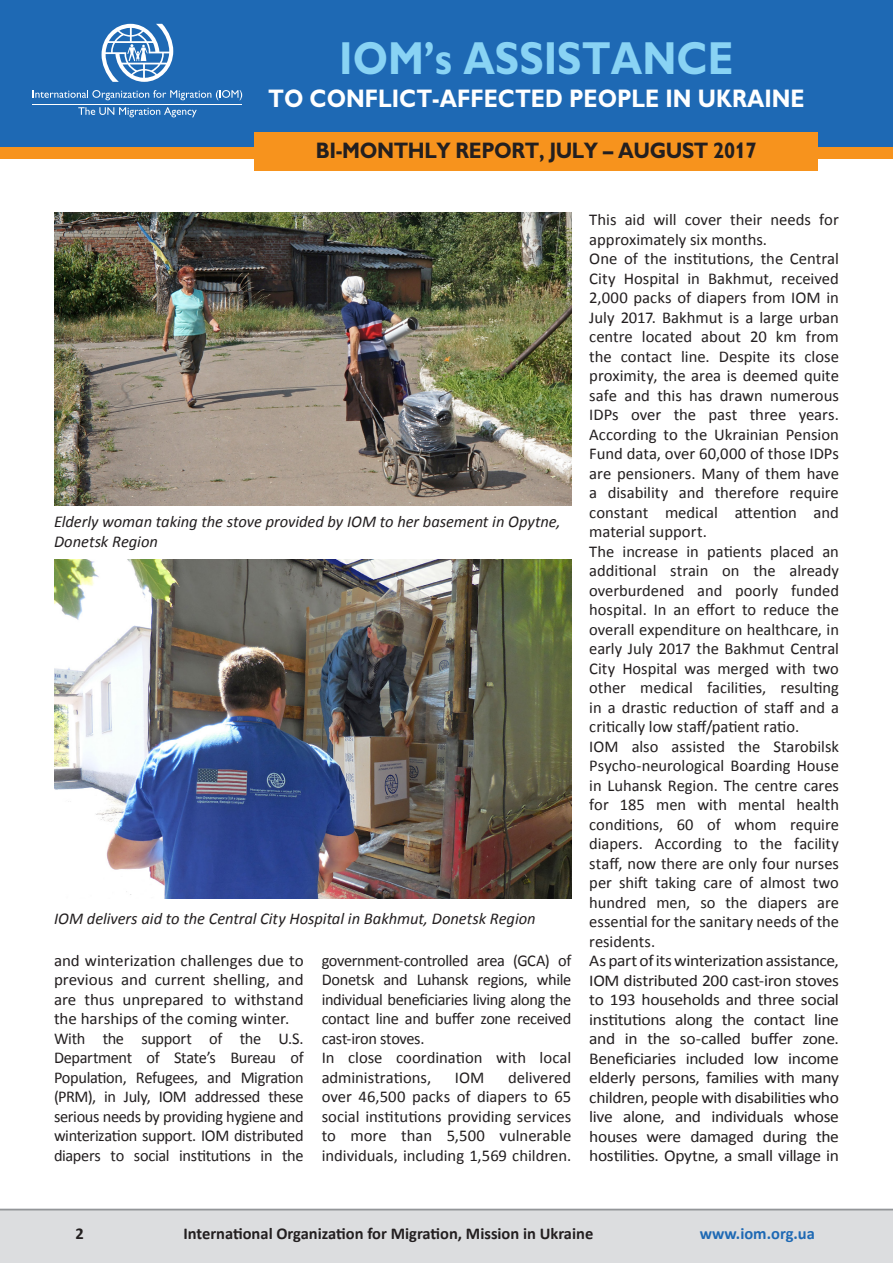
<style>
.page{position:relative;width:893px;height:1263px;background:#fff}
.page>*{position:absolute;margin:0;border:0;box-sizing:border-box;transform-origin:0 0}
.t1{font:700 46.5px "Gill Sans C";color:#89d3f4;scale:.87 1}
.t2{font:700 25.5px "Gill Sans C";color:#fff;scale:.87 1}
.t3{font:700 22.5px "Gill Sans C";letter-spacing:-.02em;color:#231f20;scale:.9 1}
.t4{font:16.5px/19.5px "Calibri";letter-spacing:-.005em;color:#231f20;text-align:justify}
.t5{font:16.5px/19.5px "Calibri";letter-spacing:-.005em;color:#231f20;text-align:justify;scale:1.06 1}
.t6{font:italic 16.5px/19.5px "Calibri";letter-spacing:-.005em;color:#231f20}
.t7{font:700 16.5px "Calibri";color:#231f20}
.t8{font:700 16.5px "Calibri";color:#1e69b4}
</style>
<div class="page">
<img style="left:54px;top:213px;width:517px;height:292px">
<img style="left:54px;top:560px;width:517px;height:338px">
<div style="left:0;top:1209px;width:893px;height:54px;background:#dcdddf"></div>
<hr style="left:0;top:1209px;width:893px;height:1px;background:#939598">
<div style="left:0;top:0;width:893px;height:151px;background:#1e69b4"></div>
<div style="left:0;top:147px;width:893px;height:11px;background:#f7931d"></div>
<div style="left:255px;top:132px;width:563px;height:39px;background:#f7931d"></div>
<svg style="left:102px;top:24px;width:71px;height:58px"></svg>
<hr style="left:32px;top:104px;width:210px;height:1px;background:#fff">
<svg style="left:33px;top:90px;width:209px;height:10px"></svg>
<svg style="left:78px;top:107px;width:119px;height:10px"></svg>
<h1 class="t1" style="left:339px;top:32px;width:455px">IOM’s ASSISTANCE</h1>
<h2 class="t2" style="left:268px;top:84px;width:618px">TO CONFLICT-AFFECTED PEOPLE IN UKRAINE</h2>
<h3 class="t3" style="left:316px;top:138px;width:491px">BI-MONTHLY REPORT, JULY – AUGUST 2017</h3>
<p class="t6" style="left:54px;top:511px;width:508px">Elderly woman taking the stove provided by IOM to her basement in Opytne,<br>Donetsk Region</p>
<p class="t6" style="left:54px;top:908px;width:483px">IOM delivers aid to the Central City Hospital in Bakhmut, Donetsk Region</p>
<p class="t4" style="left:54px;top:950px;width:251px">and winterization challenges due to previous and current shelling, and are thus unprepared to withstand the harships of the coming winter.</p>
<p class="t4" style="left:54px;top:1028px;width:251px">With the support of the U.S.<br>Department of State’s Bureau of Population, Refugees, and Migration (PRM), in July, IOM addressed these serious needs by providing hygiene and winterization support. IOM distributed diapers to social institutions in the</p>
<p class="t4" style="left:322px;top:950px;width:251px">government-controlled area (GCA) of Donetsk and Luhansk regions, while individual beneficiaries living along the contact line and buffer zone received cast-iron stoves.</p>
<p class="t4" style="left:322px;top:1048px;width:251px">In close coordination with local administrations,</p>
<p class="t4" style="left:322px;top:1067px;width:251px;text-indent:186px">delivered over 46,500 packs of diapers to 65 social institutions providing services to more than 5,500 vulnerable individuals, including 1,569 children.</p>
<p class="t4" style="left:455px;top:1067px;width:31px">IOM</p>
<p class="t4" style="left:589px;top:210px;width:251px">This aid will cover their needs for approximately six months.</p>
<p class="t4" style="left:589px;top:249px;width:251px">One of the institutions, the Central City Hospital in Bakhmut, received 2,000 packs of diapers from IOM in July 2017. Bakhmut is a large urban centre located about 20 km from the contact line. Despite its close proximity, the area is deemed quite safe and this has drawn numerous IDPs over the past three years.<br>According to the Ukrainian Pension Fund data, over 60,000 of those IDPs are pensioners. Many of them have a disability and therefore require constant medical attention and material support.</p>
<p class="t4" style="left:589px;top:541px;width:251px">The increase in patients placed an additional strain on the already overburdened and poorly funded hospital. In an effort to reduce the overall expenditure on healthcare, in early July 2017 the Bakhmut Central City Hospital was merged with two other medical facilities, resulting in a drastic reduction of staff and a critically low staff/patient ratio.</p>
<p class="t4" style="left:589px;top:736px;width:251px">IOM also assisted the Starobilsk Psycho-neurological Boarding House in Luhansk Region. The centre cares for 185 men with mental health conditions, 60 of whom require diapers. According to the facility staff, now there are only four nurses per shift taking care of almost two hundred men, so the diapers are essential for the sanitary needs of the residents.</p>
<p class="t5" style="left:589px;top:951px;width:237px">As part of its winterization assistance, IOM distributed 200 cast-iron stoves to 193 households and three social institutions along the contact line and in the so-called buffer zone.<br>Beneficiaries included low income elderly persons, families with many children, people with disabilities who live alone, and individuals whose houses were damaged during the hostilities. Opytne, a small village in</p>
<p class="t7" style="left:75px;top:1223px;width:10px">2</p>
<p class="t7" style="left:183px;top:1223px;width:411px">International Organization for Migration, Mission in Ukraine</p>
<p class="t8" style="left:700px;top:1223px;width:117px">www.iom.org.ua</p>
</div>
